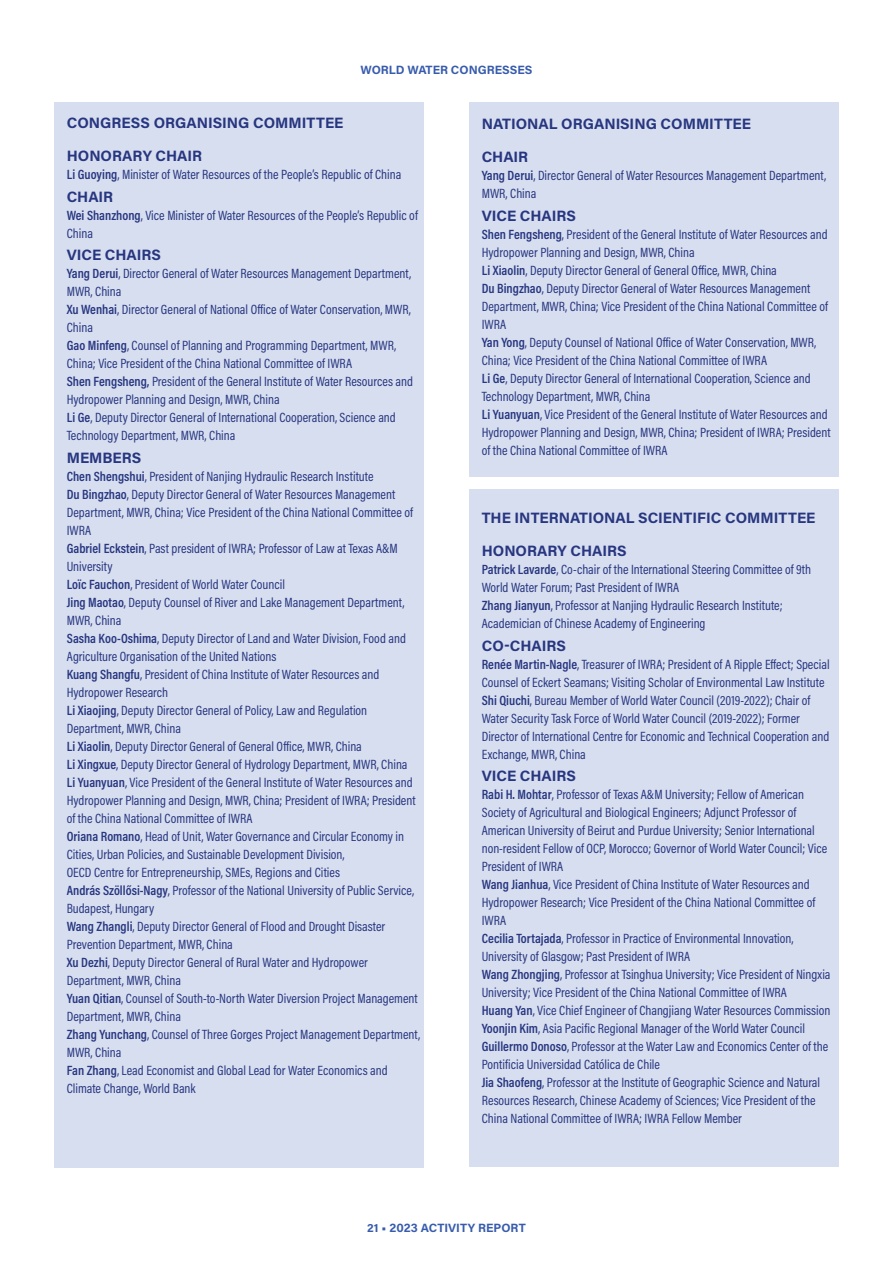
<style>
.page{position:relative;width:893px;height:1263px;background:#fff}
.page>*{position:absolute;margin:0;border:0;box-sizing:border-box;transform-origin:0 0}
.t1{font:700 15px "Acumin Pro";color:#273680}
.t2{font:13.5px/18px "Acumin Pro Cond";color:#273680}
.t3{font:700 12px "Acumin Pro";color:#385cad}
.s1{font-weight:600}
</style>
<div class="page">
<div style="left:469px;top:489px;width:370px;height:678px;background:#d7deef"></div>
<div style="left:54px;top:102px;width:370px;height:1065px;background:#d7deef"></div>
<div style="left:469px;top:102px;width:370px;height:368px;background:#d7deef"></div>
<div style="left:469px;top:118px;width:370px;height:359px;background:#d7deef"></div>
<p class="t3" style="left:360px;top:61px;width:174px">WORLD WATER CONGRESSES</p>
<p class="t1" style="left:67px;top:112px;width:278px">CONGRESS ORGANISING COMMITTEE</p>
<p class="t1" style="left:67px;top:145px;width:137px">HONORARY CHAIR</p>
<p class="t2" style="left:67px;top:165px;width:336px"><span class="s1">Li Guoying</span>, Minister of Water Resources of the People’s Republic of China</p>
<p class="t1" style="left:67px;top:186px;width:48px">CHAIR</p>
<p class="t2" style="left:67px;top:206px;width:353px"><span class="s1">Wei Shanzhong</span>, Vice Minister of Water Resources of the People’s Republic of<br>China</p>
<p class="t1" style="left:67px;top:244px;width:96px">VICE CHAIRS</p>
<p class="t2" style="left:67px;top:264px;width:348px"><span class="s1">Yang Derui</span>, Director General of Water Resources Management Department, MWR, China<br><span class="s1">Xu Wenhai</span>, Director General of National Office of Water Conservation, MWR, China<br><span class="s1">Gao Minfeng</span>, Counsel of Planning and Programming Department, MWR, China; Vice President of the China National Committee of IWRA<br><span class="s1">Shen Fengsheng,</span> President of the General Institute of Water Resources and Hydropower Planning and Design, MWR, China<br><span class="s1">Li Ge</span>, Deputy Director General of International Cooperation, Science and Technology Department, MWR, China</p>
<p class="t1" style="left:67px;top:447px;width:76px">MEMBERS</p>
<p class="t2" style="left:67px;top:467px;width:355px"><span class="s1">Chen Shengshui</span>, President of Nanjing Hydraulic Research Institute<br><span class="s1">Du Bingzhao</span>, Deputy Director General of Water Resources Management Department, MWR, China; Vice President of the China National Committee of IWRA<br><span class="s1">Gabriel Eckstein</span>, Past president of IWRA; Professor of Law at Texas A&amp;M University<br><span class="s1">Loïc Fauchon</span>, President of World Water Council<br><span class="s1">Jing Maotao</span>, Deputy Counsel of River and Lake Management Department, MWR, China<br><span class="s1">Sasha Koo-Oshima</span>, Deputy Director of Land and Water Division, Food and Agriculture Organisation of the United Nations<br><span class="s1">Kuang Shangfu</span>, President of China Institute of Water Resources and Hydropower Research<br><span class="s1">Li Xiaojing</span>, Deputy Director General of Policy, Law and Regulation Department, MWR, China<br><span class="s1">Li Xiaolin</span>, Deputy Director General of General Office, MWR, China<br><span class="s1">Li Xingxue</span>, Deputy Director General of Hydrology Department, MWR, China<br><span class="s1">Li Yuanyuan</span>, Vice President of the General Institute of Water Resources and Hydropower Planning and Design, MWR, China; President of IWRA; President of the China National Committee of IWRA<br><span class="s1">Oriana Romano</span>, Head of Unit, Water Governance and Circular Economy in Cities, Urban Policies, and Sustainable Development Division,<br>OECD Centre for Entrepreneurship, SMEs, Regions and Cities<br><span class="s1">András Szöllősi-Nagy</span>, Professor of the National University of Public Service, Budapest, Hungary<br><span class="s1">Wang Zhangli</span>, Deputy Director General of Flood and Drought Disaster Prevention Department, MWR, China<br><span class="s1">Xu Dezhi</span>, Deputy Director General of Rural Water and Hydropower Department, MWR, China<br><span class="s1">Yuan Qitian</span>, Counsel of South-to-North Water Diversion Project Management Department, MWR, China<br><span class="s1">Zhang Yunchang</span>, Counsel of Three Gorges Project Management Department, MWR, China<br><span class="s1">Fan Zhang</span>, Lead Economist and Global Lead for Water Economics and Climate Change, World Bank</p>
<p class="t1" style="left:482px;top:114px;width:271px">NATIONAL ORGANISING COMMITTEE</p>
<p class="t1" style="left:482px;top:147px;width:48px">CHAIR</p>
<p class="t2" style="left:482px;top:166px;width:346px"><span class="s1">Yang Derui</span>, Director General of Water Resources Management Department,<br>MWR, China</p>
<p class="t1" style="left:482px;top:205px;width:96px">VICE CHAIRS</p>
<p class="t2" style="left:482px;top:225px;width:350px"><span class="s1">Shen Fengsheng</span>, President of the General Institute of Water Resources and Hydropower Planning and Design, MWR, China<br><span class="s1">Li Xiaolin</span>, Deputy Director General of General Office, MWR, China<br><span class="s1">Du Bingzhao</span>, Deputy Director General of Water Resources Management Department, MWR, China; Vice President of the China National Committee of IWRA<br><span class="s1">Yan Yong</span>, Deputy Counsel of National Office of Water Conservation, MWR, China; Vice President of the China National Committee of IWRA<br><span class="s1">Li Ge</span>, Deputy Director General of International Cooperation, Science and Technology Department, MWR, China<br><span class="s1">Li Yuanyuan</span>, Vice President of the General Institute of Water Resources and Hydropower Planning and Design, MWR, China; President of IWRA; President of the China National Committee of IWRA</p>
<p class="t1" style="left:482px;top:507px;width:335px">THE INTERNATIONAL SCIENTIFIC COMMITTEE</p>
<p class="t1" style="left:482px;top:540px;width:146px">HONORARY CHAIRS</p>
<p class="t2" style="left:482px;top:560px;width:331px"><span class="s1">Patrick Lavarde</span>, Co-chair of the International Steering Committee of 9th World Water Forum; Past President of IWRA<br><span class="s1">Zhang Jianyun</span>, Professor at Nanjing Hydraulic Research Institute; Academician of Chinese Academy of Engineering</p>
<p class="t1" style="left:482px;top:635px;width:86px">CO-CHAIRS</p>
<p class="t2" style="left:482px;top:655px;width:349px"><span class="s1">Renée Martin-Nagle</span>, Treasurer of IWRA; President of A Ripple Effect; Special Counsel of Eckert Seamans; Visiting Scholar of Environmental Law Institute <span class="s1">Shi Qiuchi</span>, Bureau Member of World Water Council (2019-2022); Chair of Water Security Task Force of World Water Council (2019-2022); Former Director of International Centre for Economic and Technical Cooperation and Exchange, MWR, China</p>
<p class="t1" style="left:482px;top:765px;width:96px">VICE CHAIRS</p>
<p class="t2" style="left:482px;top:785px;width:350px"><span class="s1">Rabi H. Mohtar</span>, Professor of Texas A&amp;M University; Fellow of American Society of Agricultural and Biological Engineers; Adjunct Professor of American University of Beirut and Purdue University; Senior International non-resident Fellow of OCP, Morocco; Governor of World Water Council; Vice President of IWRA<br><span class="s1">Wang Jianhua</span>, Vice President of China Institute of Water Resources and Hydropower Research; Vice President of the China National Committee of IWRA<br><span class="s1">Cecilia Tortajada</span>, Professor in Practice of Environmental Innovation, University of Glasgow; Past President of IWRA<br><span class="s1">Wang Zhongjing</span>, Professor at Tsinghua University; Vice President of Ningxia University; Vice President of the China National Committee of IWRA<br><span class="s1">Huang Yan</span>, Vice Chief Engineer of Changjiang Water Resources Commission <span class="s1">Yoonjin Kim</span>, Asia Pacific Regional Manager of the World Water Council <span class="s1">Guillermo Donoso</span>, Professor at the Water Law and Economics Center of the Pontificia Universidad Católica de Chile<br><span class="s1">Jia Shaofeng</span>, Professor at the Institute of Geographic Science and Natural Resources Research, Chinese Academy of Sciences; Vice President of the China National Committee of IWRA; IWRA Fellow Member</p>
<p class="t3" style="left:367px;top:1219px;width:160px">21 • 2023 ACTIVITY REPORT</p>
</div>
